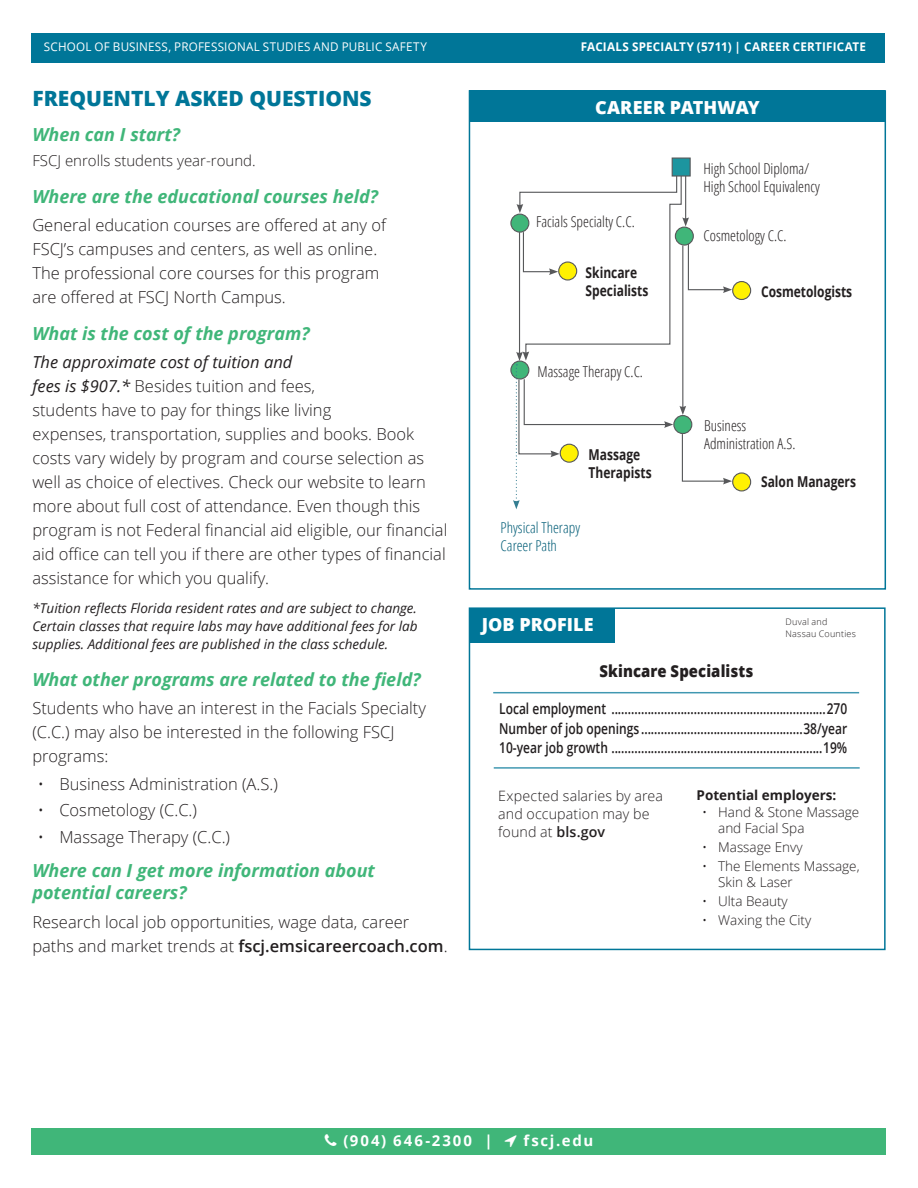
<style>
.page{position:relative;width:918px;height:1188px;background:#fff}
.page>*{position:absolute;margin:0;border:0;box-sizing:border-box;transform-origin:0 0}
.Header_01{font:800 21px "Open Sans";color:#007698}
.Subheader{font:italic 700 18px/22.5px "Open Sans";color:#40b679}
.t1{font:800 18px "Open Sans";color:#fff}
.body_copy{font:300 16.5px/24px "Open Sans";color:#231f20}
.JOB{font:800 16.5px "Open Sans";letter-spacing:.005em;color:#231f20;scale:.9 1}
.Sidebar_list_02{font:600 15px "Open Sans";color:#231f20;scale:.8 1}
.t2{font:300 condensed 15px "Open Sans";color:#231f20}
.t3{font:700 15px "Open Sans";color:#231f20;scale:.8 1}
.body_copy_02{font:300 15px "Open Sans";color:#231f20}
.t4{font:300 condensed 15px "Open Sans";color:#005c76}
.t5{font:700 15px "Open Sans";letter-spacing:.13em;color:#fff}
.expected_salaryies{font:300 14.25px "Open Sans";letter-spacing:.01em;color:#231f20}
.small_copy{font:italic 13.5px/18px "Open Sans";color:#231f20;text-align:justify}
.t6{font:300 13.5px/16.5px "Open Sans";color:#231f20}
.Course_-_Subheader_0{font:700 13.5px "Open Sans";color:#231f20}
.t7{font:12px "Open Sans";letter-spacing:.02em;color:#fff}
.t8{font:700 12px "Open Sans";letter-spacing:.025em;color:#fff}
.disclaimer_OR_source{font:300 9px/12px "Open Sans";letter-spacing:.025em;color:#231f20}
.s1{font-weight:400;font-style:italic}
.s2{font-weight:600}
</style>
<div class="page">
<div style="left:32px;top:1128px;width:854px;height:27px;background:#40b679"></div>
<div style="left:32px;top:33px;width:853px;height:29px;background:#007698"></div>
<div style="left:470px;top:90px;width:415px;height:32px;background:#007698"></div>
<div style="left:469px;top:90px;width:417px;height:500px;border:2px solid #007698"></div>
<div style="left:469px;top:607px;width:417px;height:343px;border:2px solid #007698"></div>
<div style="left:469px;top:609px;width:145px;height:34px;background:#007698"></div>
<hr style="left:493px;top:692px;width:366px;height:1px;background:#007698">
<hr style="left:494px;top:767px;width:366px;height:2px;background:#007698">
<div style="left:733px;top:282px;width:18px;height:17px;background:#fff101;border-radius:50%"></div>
<div style="left:732px;top:281px;width:19px;height:19px;border:1px solid #57585a;border-radius:50%"></div>
<div style="left:733px;top:473px;width:18px;height:18px;background:#fff101;border-radius:50%"></div>
<div style="left:732px;top:472px;width:19px;height:19px;border:1px solid #57585a;border-radius:50%"></div>
<div style="left:510px;top:361px;width:19px;height:19px;border:1px solid #57585a;border-radius:50%"></div>
<div style="left:510px;top:214px;width:19px;height:19px;border:1px solid #57585a;border-radius:50%"></div>
<div style="left:672px;top:158px;width:19px;height:19px;background:#1c959f;border:1px solid #57585a"></div>
<svg style="left:513px;top:172px;width:219px;height:337px"></svg>
<p class="t7" style="left:44px;top:38px;width:385px">SCHOOL OF BUSINESS, PROFESSIONAL STUDIES AND PUBLIC SAFETY</p>
<p class="t8" style="left:581px;top:38px;width:287px">FACIALS SPECIALTY (5711) | CAREER CERTIFICATE</p>
<p class="Header_01" style="left:32px;top:82px;width:341px">FREQUENTLY ASKED QUESTIONS</p>
<p class="Subheader" style="left:32px;top:123px;width:149px">When can I start?</p>
<p class="body_copy_02" style="left:32px;top:151px;width:225px">FSCJ enrolls students year-round.</p>
<p class="Subheader" style="left:32px;top:185px;width:347px">Where are the educational courses held?</p>
<p class="body_copy" style="left:32px;top:213px;width:355px">General education courses are offered at any of FSCJ’s campuses and centers, as well as online.<br>The professional core courses for this program are offered at FSCJ North Campus.</p>
<p class="Subheader" style="left:32px;top:321px;width:279px">What is the cost of the program?</p>
<p class="body_copy" style="left:32px;top:350px;width:417px"><span class="s1">The approximate cost of tuition and<br>fees is $907.*</span> Besides tuition and fees,<br>students have to pay for things like living<br>expenses, transportation, supplies and books. Book costs vary widely by program and course selection as well as choice of electives. Check our website to learn more about full cost of attendance. Even though this program is not Federal financial aid eligible, our financial aid office can tell you if there are other types of financial assistance for which you qualify.</p>
<p class="small_copy" style="left:32px;top:599px;width:387px">*Tuition reflects Florida resident rates and are subject to change.<br>Certain classes that require labs may have additional fees for lab supplies. Additional fees are published in the class schedule.</p>
<p class="Subheader" style="left:32px;top:667px;width:390px">What other programs are related to the field?</p>
<p class="body_copy" style="left:32px;top:695px;width:395px">Students who have an interest in the Facials Specialty (C.C.) may also be interested in the following FSCJ programs:</p>
<p class="body_copy" style="left:38px;top:772px;width:242px">• Business Administration (A.S.)</p>
<p class="body_copy" style="left:38px;top:798px;width:161px">• Cosmetology (C.C.)</p>
<p class="body_copy" style="left:38px;top:824px;width:194px">• Massage Therapy (C.C.)</p>
<p class="Subheader" style="left:32px;top:859px;width:344px">Where can I get more information about potential careers?</p>
<p class="body_copy" style="left:32px;top:909px;width:417px">Research local job opportunities, wage data, career paths and market trends at <span class="s2">fscj.emsicareercoach.com</span>.</p>
<p class="t1" style="left:595px;top:94px;width:166px">CAREER PATHWAY</p>
<p class="t2" style="left:536px;top:211px;width:100px">Facials Specialty C.C.</p>
<p class="t3" style="left:586px;top:262px;width:66px">Skincare</p>
<p class="t3" style="left:586px;top:280px;width:80px">Specialists</p>
<p class="t2" style="left:538px;top:361px;width:107px">Massage Therapy C.C.</p>
<p class="t3" style="left:589px;top:444px;width:66px">Massage</p>
<p class="t3" style="left:589px;top:462px;width:80px">Therapists</p>
<p class="t4" style="left:501px;top:518px;width:81px">Physical Therapy</p>
<p class="t4" style="left:501px;top:536px;width:58px">Career Path</p>
<p class="t2" style="left:703px;top:159px;width:108px">High School Diploma/</p>
<p class="t2" style="left:703px;top:177px;width:118px">High School Equivalency</p>
<p class="t2" style="left:704px;top:226px;width:85px">Cosmetology C.C.</p>
<p class="t3" style="left:761px;top:281px;width:116px">Cosmetologists</p>
<p class="t2" style="left:704px;top:415px;width:44px">Business</p>
<p class="t2" style="left:704px;top:433px;width:93px">Administration A.S.</p>
<p class="t3" style="left:761px;top:471px;width:120px">Salon Managers</p>
<p class="t1" style="left:482px;top:611px;width:113px">JOB PROFILE</p>
<p class="disclaimer_OR_source" style="left:785px;top:615px;width:72px">Duval and<br>Nassau Counties</p>
<p class="JOB" style="left:599px;top:658px;width:173px">Skincare Specialists</p>
<p class="Sidebar_list_02" style="left:499px;top:698px;width:437px">Local employment .................................................................270</p>
<p class="Sidebar_list_02" style="left:499px;top:718px;width:436px">Number of job openings .................................................38/year</p>
<p class="Sidebar_list_02" style="left:499px;top:737px;width:437px">10-year job growth ................................................................19%</p>
<p class="Course_-_Subheader_0" style="left:697px;top:786px;width:141px">Potential employers:</p>
<p class="t6" style="left:718px;top:803px;width:143px;text-indent:-16px">• Hand &amp; Stone Massage and Facial Spa</p>
<p class="t6" style="left:702px;top:839px;width:102px">• Massage Envy</p>
<p class="t6" style="left:718px;top:857px;width:143px;text-indent:-16px">• The Elements Massage,<br>Skin &amp; Laser</p>
<p class="t6" style="left:702px;top:892px;width:87px">• Ulta Beauty</p>
<p class="t6" style="left:702px;top:911px;width:111px">• Waxing the City</p>
<p class="expected_salaryies" style="left:498px;top:786px;width:166px">Expected salaries by area</p>
<p class="expected_salaryies" style="left:498px;top:804px;width:153px">and occupation may be</p>
<p class="expected_salaryies" style="left:498px;top:822px;width:109px">found at <span class="s2">bls.gov</span></p>
<p class="t5" style="left:343px;top:1130px;width:151px">(904) 646-2300 |</p>
<p class="t5" style="left:524px;top:1130px;width:71px">fscj.edu</p>
</div>
